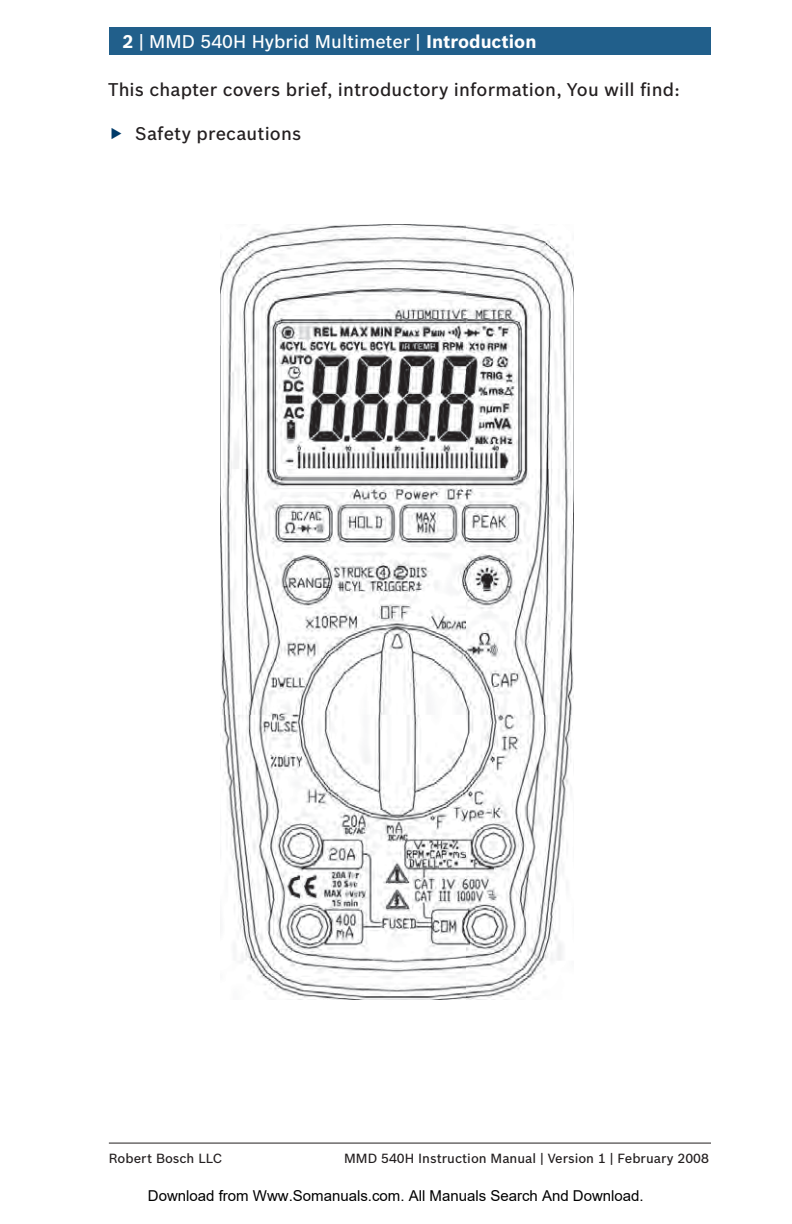
<style>
.page{position:relative;width:792px;height:1224px;background:#fff}
.page>*{position:absolute;margin:0;border:0;box-sizing:border-box;transform-origin:0 0}
.t1{font:500 18px "Bosch Sans";letter-spacing:.01em;color:#231f20}
.t2{font:500 18px "Bosch Sans";color:#fff}
.t3{font:15px "Arial";color:#000}
.t4{font:500 13px "Bosch Sans";color:#231f20}
.s1{font-weight:700}
</style>
<div class="page">
<div style="left:109px;top:27px;width:602px;height:27px;background:#215f8b"></div>
<hr style="left:109px;top:1143px;width:602px;height:1px;background:#231f20">
<img style="left:220px;top:224px;width:353px;height:776px">
<p class="t2" style="left:122px;top:33px;width:415px"><span class="s1">2</span> | MMD 540H Hybrid Multimeter | <span class="s1">Introduction</span></p>
<p class="t1" style="left:108px;top:81px;width:573px">This chapter covers brief, introductory information, You will find:</p>
<p class="t1" style="left:135px;top:125px;width:168px">Safety precautions</p>
<p class="t4" style="left:109px;top:1152px;width:115px">Robert Bosch LLC</p>
<p class="t4" style="left:344px;top:1152px;width:366px">MMD 540H Instruction Manual | Version 1 | February 2008</p>
<p class="t3" style="left:148px;top:1187px;width:497px">Download from Www.Somanuals.com. All Manuals Search And Download.</p>
</div>
